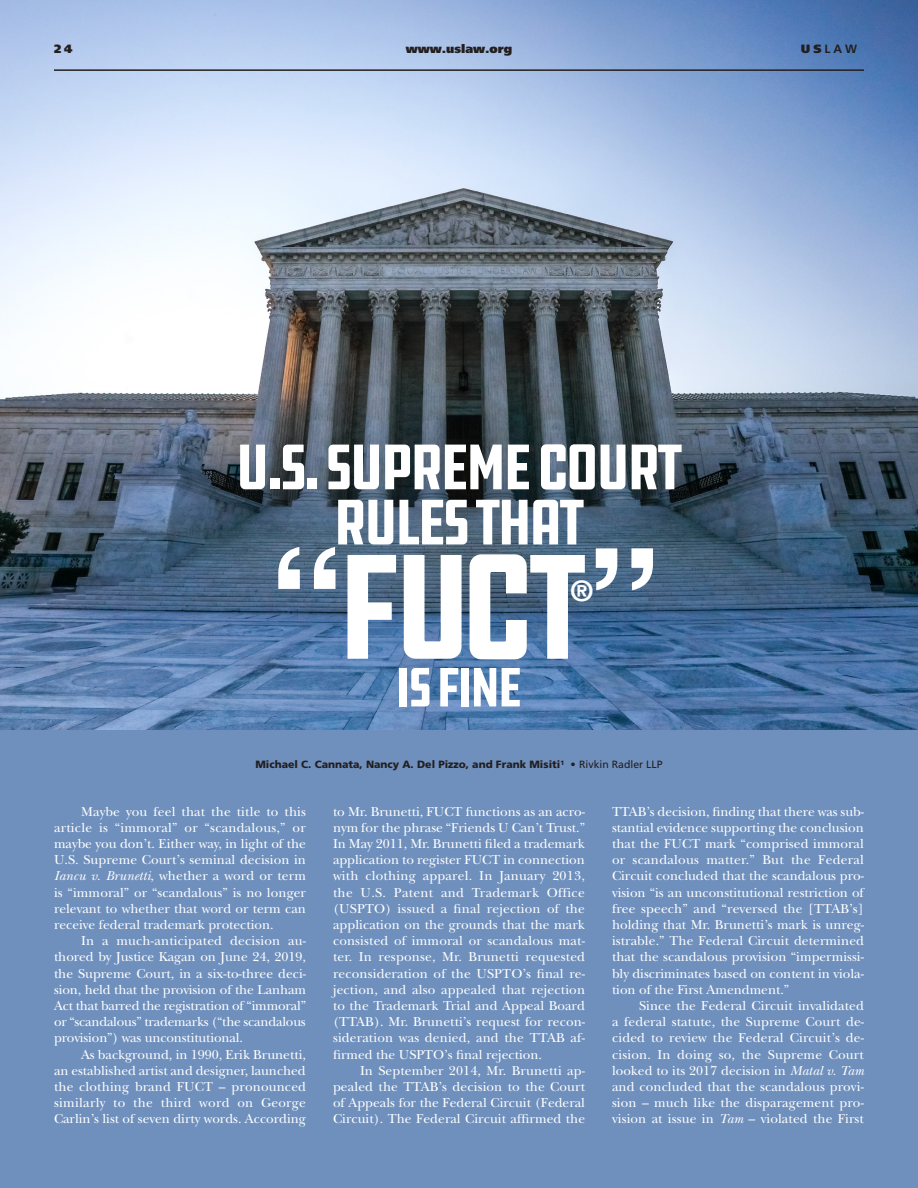
<style>
.page{position:relative;width:918px;height:1188px;background:#6f90bd}
.page>*{position:absolute;margin:0;border:0;box-sizing:border-box;transform-origin:0 0}
.HEADLINE_DDC{font:condensed 153.75px "DDC Hardware";color:#fff}
.HEADLINE_DDC-2{font:condensed 66.15px "DDC Hardware";letter-spacing:-.065em;color:#fff}
.HEADLINE_DDC-3{font:condensed 57px "DDC Hardware";letter-spacing:-.065em;color:#fff}
.HEADLINE_DDC-4{font:700 28.2px "Helvetica";color:#fff}
.BODY{font:13.5px/16.2px "New Baskerville";color:#fff;text-align:justify}
.t1{font:900 12px "Frutiger";color:#231f20}
.t2{font:700 12px "Frutiger";color:#231f20}
.author_name{font:900 10.5px "Frutiger";color:#231f20}
.s1{font-weight:900}
.s2{font-family:"Helvetica";font-weight:700;font-stretch:normal}
.s3{font-weight:400}
.s4{font-style:italic}
</style>
<div class="page">
<img style="left:0;top:0;width:918px;height:729px">
<hr style="left:54px;top:69px;width:810px;height:2px;background:#231f20">
<p class="t1" style="left:54px;top:42px;width:20px">24</p>
<p class="t1" style="left:406px;top:42px;width:108px">www.uslaw.org</p>
<p class="t2" style="left:801px;top:42px;width:58px"><span class="s1">US</span>LAW</p>
<p class="HEADLINE_DDC-2" style="left:235px;top:427px;width:450px">U.S. SUPREME COURT</p>
<p class="HEADLINE_DDC-2" style="left:333px;top:482px;width:254px">RULES THAT</p>
<p class="HEADLINE_DDC" style="left:268px;top:514px;width:396px"><span class="s2">“</span>FUCT<span class="s2">”</span></p>
<p class="HEADLINE_DDC-4" style="left:572px;top:574px;width:22px">®</p>
<p class="HEADLINE_DDC-3" style="left:395px;top:653px;width:129px">IS FINE</p>
<p class="author_name" style="left:255px;top:758px;width:409px">Michael C. Cannata, Nancy A. Del Pizzo, and Frank Misiti<sup>1</sup> • <span class="s3">Rivkin Radler LLP</span></p>
<p class="BODY" style="left:54px;top:803px;width:254px;text-indent:27px">Maybe you feel that the title to this article is “immoral” or “scandalous,” or maybe you don’t. Either way, in light of the U.S. Supreme Court’s seminal decision in <span class="s4">Iancu v. Brunetti</span>, whether a word or term is “immoral” or “scandalous” is no longer relevant to whether that word or term can receive federal trademark protection.</p>
<p class="BODY" style="left:54px;top:933px;width:254px;text-indent:27px">In a much-anticipated decision au&shy;thored by Justice Kagan on June 24, 2019, the Supreme Court, in a six-to-three deci&shy;sion, held that the provision of the Lanham Act that barred the registration of “immoral” or “scandalous” trademarks (“the scandalous provision”) was unconstitutional.</p>
<p class="BODY" style="left:54px;top:1046px;width:254px;text-indent:27px">As background, in 1990, Erik Brunetti, an established artist and designer, launched the clothing brand FUCT – pronounced similarly to the third word on George Carlin’s list of seven dirty words. According</p>
<p class="BODY" style="left:333px;top:803px;width:254px">to Mr. Brunetti, FUCT functions as an acro&shy;nym for the phrase “Friends U Can’t Trust.” In May 2011, Mr. Brunetti filed a trademark application to register FUCT in connection with clothing apparel. In January 2013, the U.S. Patent and Trademark Office (USPTO) issued a final rejection of the application on the grounds that the mark consisted of immoral or scandalous mat&shy;ter. In response, Mr. Brunetti requested reconsideration of the USPTO’s final re&shy;jection, and also appealed that rejection to the Trademark Trial and Appeal Board (TTAB). Mr. Brunetti’s request for recon&shy;sideration was denied, and the TTAB af&shy;firmed the USPTO’s final rejection.</p>
<p class="BODY" style="left:333px;top:1062px;width:254px;text-indent:27px">In September 2014, Mr. Brunetti ap&shy;pealed the TTAB’s decision to the Court of Appeals for the Federal Circuit (Federal Circuit). The Federal Circuit affirmed the</p>
<p class="BODY" style="left:612px;top:803px;width:254px">TTAB’s decision, finding that there was sub&shy;stantial evidence supporting the conclusion that the FUCT mark “comprised immoral or scandalous matter.” But the Federal Circuit concluded that the scandalous pro&shy;vision “is an unconstitutional restriction of free speech” and “reversed the [TTAB’s] holding that Mr. Brunetti’s mark is unreg&shy;istrable.” The Federal Circuit determined that the scandalous provision “impermissi&shy;bly discriminates based on content in viola&shy;tion of the First Amendment.”</p>
<p class="BODY" style="left:612px;top:998px;width:254px;text-indent:27px">Since the Federal Circuit invalidated a federal statute, the Supreme Court de&shy;cided to review the Federal Circuit’s de&shy;cision. In doing so, the Supreme Court looked to its 2017 decision in <span class="s4">Matal v. Tam </span>and concluded that the scandalous provi&shy;sion – much like the disparagement pro&shy;vision at issue in <span class="s4">Tam</span> – violated the First</p>
</div>
